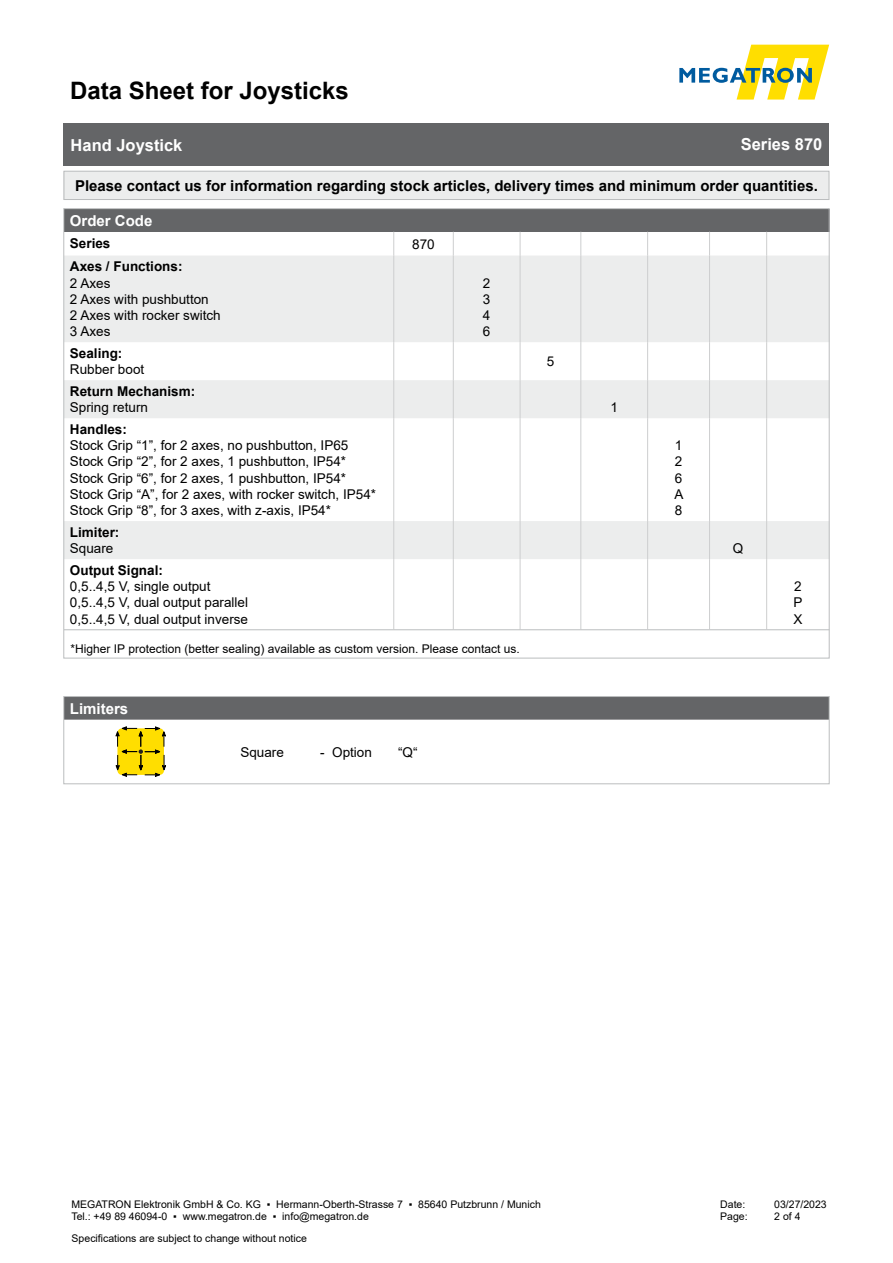
<style>
.page{position:relative;width:893px;height:1263px;background:#fff}
.page>*{position:absolute;margin:0;border:0;box-sizing:border-box;transform-origin:0 0}
.t1{font:700 24px "Arial";color:#000}
.t2{font:700 16.5px "Arial";color:#fff}
.t3{font:700 15px "Arial";color:#000}
.t4{font:700 15px "Arial";color:#fff}
.t5{font:13.5px "Arial";color:#000}
.t6{font:700 13.5px "Arial";color:#000}
.t7{font:12px "Arial";color:#000}
.t8{font:10.5px/12.6px "Arial";color:#000}
</style>
<div class="page">
<svg style="left:679px;top:45px;width:150px;height:55px"></svg>
<div style="left:64px;top:123px;width:765px;height:43px;background:#646567"></div>
<div style="left:64px;top:209px;width:765px;height:23px;background:#646567"></div>
<svg style="left:66px;top:256px;width:761px;height:303px;fill:#eceded"></svg>
<svg style="left:393px;top:232px;width:1px;height:24px"></svg>
<svg style="left:453px;top:232px;width:1px;height:24px"></svg>
<svg style="left:520px;top:232px;width:1px;height:24px"></svg>
<svg style="left:581px;top:232px;width:1px;height:24px"></svg>
<svg style="left:647px;top:232px;width:1px;height:24px"></svg>
<svg style="left:709px;top:232px;width:1px;height:24px"></svg>
<svg style="left:766px;top:232px;width:1px;height:24px"></svg>
<hr style="left:393px;top:256px;width:1px;height:86px;background:#cdcecf">
<hr style="left:453px;top:256px;width:1px;height:86px;background:#cdcecf">
<hr style="left:520px;top:256px;width:1px;height:86px;background:#cdcecf">
<hr style="left:581px;top:256px;width:1px;height:86px;background:#cdcecf">
<hr style="left:647px;top:256px;width:1px;height:86px;background:#cdcecf">
<hr style="left:709px;top:256px;width:1px;height:86px;background:#cdcecf">
<hr style="left:766px;top:256px;width:1px;height:86px;background:#cdcecf">
<hr style="left:393px;top:342px;width:1px;height:38px;background:#cdcecf">
<hr style="left:453px;top:342px;width:1px;height:38px;background:#cdcecf">
<hr style="left:520px;top:342px;width:1px;height:38px;background:#cdcecf">
<hr style="left:581px;top:342px;width:1px;height:38px;background:#cdcecf">
<hr style="left:647px;top:342px;width:1px;height:38px;background:#cdcecf">
<hr style="left:709px;top:342px;width:1px;height:38px;background:#cdcecf">
<hr style="left:766px;top:342px;width:1px;height:38px;background:#cdcecf">
<hr style="left:393px;top:380px;width:1px;height:38px;background:#cdcecf">
<hr style="left:453px;top:380px;width:1px;height:38px;background:#cdcecf">
<hr style="left:520px;top:380px;width:1px;height:38px;background:#cdcecf">
<hr style="left:581px;top:380px;width:1px;height:38px;background:#cdcecf">
<hr style="left:647px;top:380px;width:1px;height:38px;background:#cdcecf">
<hr style="left:709px;top:380px;width:1px;height:38px;background:#cdcecf">
<hr style="left:766px;top:380px;width:1px;height:38px;background:#cdcecf">
<hr style="left:393px;top:418px;width:1px;height:103px;background:#cdcecf">
<hr style="left:453px;top:418px;width:1px;height:103px;background:#cdcecf">
<hr style="left:520px;top:418px;width:1px;height:103px;background:#cdcecf">
<hr style="left:581px;top:418px;width:1px;height:103px;background:#cdcecf">
<hr style="left:647px;top:418px;width:1px;height:103px;background:#cdcecf">
<hr style="left:709px;top:418px;width:1px;height:103px;background:#cdcecf">
<hr style="left:766px;top:418px;width:1px;height:103px;background:#cdcecf">
<hr style="left:393px;top:521px;width:1px;height:38px;background:#cdcecf">
<hr style="left:453px;top:521px;width:1px;height:38px;background:#cdcecf">
<hr style="left:520px;top:521px;width:1px;height:38px;background:#cdcecf">
<hr style="left:581px;top:521px;width:1px;height:38px;background:#cdcecf">
<hr style="left:647px;top:521px;width:1px;height:38px;background:#cdcecf">
<hr style="left:709px;top:521px;width:1px;height:38px;background:#cdcecf">
<hr style="left:766px;top:521px;width:1px;height:38px;background:#cdcecf">
<hr style="left:393px;top:559px;width:1px;height:71px;background:#cdcecf">
<hr style="left:453px;top:559px;width:1px;height:71px;background:#cdcecf">
<hr style="left:520px;top:559px;width:1px;height:71px;background:#cdcecf">
<hr style="left:581px;top:559px;width:1px;height:71px;background:#cdcecf">
<hr style="left:647px;top:559px;width:1px;height:71px;background:#cdcecf">
<hr style="left:709px;top:559px;width:1px;height:71px;background:#cdcecf">
<hr style="left:766px;top:559px;width:1px;height:71px;background:#cdcecf">
<hr style="left:64px;top:629px;width:330px;height:1px;background:#bbbdbe">
<hr style="left:394px;top:629px;width:59px;height:1px;background:#bbbdbe">
<hr style="left:453px;top:629px;width:67px;height:1px;background:#bbbdbe">
<hr style="left:520px;top:629px;width:61px;height:1px;background:#bbbdbe">
<hr style="left:581px;top:629px;width:67px;height:1px;background:#bbbdbe">
<hr style="left:648px;top:629px;width:61px;height:1px;background:#bbbdbe">
<hr style="left:709px;top:629px;width:58px;height:1px;background:#bbbdbe">
<hr style="left:767px;top:629px;width:62px;height:1px;background:#bbbdbe">
<div style="left:64px;top:171px;width:765px;height:28px;background:#eceded"></div>
<div style="left:64px;top:171px;width:765px;height:29px;border:1px solid #bbbdbe"></div>
<div style="left:66px;top:698px;width:761px;height:22px;background:#646567"></div>
<svg style="left:116px;top:726px;width:50px;height:51px;background:#dec61f"></svg>
<div style="left:64px;top:696px;width:765px;height:88px;border:1px solid #bbbdbe"></div>
<h1 class="t1" style="left:70px;top:73px;width:280px">Data Sheet for Joysticks</h1>
<p class="t2" style="left:71px;top:133px;width:113px">Hand Joystick</p>
<p class="t2" style="left:741px;top:133px;width:83px">Series 870</p>
<p class="t3" style="left:75px;top:175px;width:744px">Please contact us for information regarding stock articles, delivery times and minimum order quantities.</p>
<p class="t4" style="left:70px;top:210px;width:84px">Order Code</p>
<p class="t6" style="left:70px;top:233px;width:42px">Series</p>
<p class="t5" style="left:412px;top:234px;width:24px">870</p>
<p class="t6" style="left:70px;top:257px;width:114px">Axes / Functions:</p>
<p class="t5" style="left:70px;top:273px;width:42px">2 Axes</p>
<p class="t5" style="left:70px;top:290px;width:140px">2 Axes with pushbutton</p>
<p class="t5" style="left:70px;top:306px;width:152px">2 Axes with rocker switch</p>
<p class="t5" style="left:70px;top:322px;width:42px">3 Axes</p>
<p class="t6" style="left:70px;top:344px;width:54px">Sealing:</p>
<p class="t5" style="left:70px;top:360px;width:76px">Rubber boot</p>
<p class="t5" style="left:483px;top:273px;width:9px">2</p>
<p class="t5" style="left:483px;top:290px;width:9px">3</p>
<p class="t5" style="left:483px;top:306px;width:9px">4</p>
<p class="t5" style="left:483px;top:322px;width:9px">6</p>
<p class="t5" style="left:547px;top:352px;width:9px">5</p>
<p class="t6" style="left:70px;top:382px;width:127px">Return Mechanism:</p>
<p class="t5" style="left:70px;top:398px;width:80px">Spring return</p>
<p class="t5" style="left:610px;top:398px;width:9px">1</p>
<p class="t6" style="left:70px;top:420px;width:59px">Handles:</p>
<p class="t5" style="left:70px;top:436px;width:280px">Stock Grip “1”, for 2 axes, no pushbutton, IP65</p>
<p class="t5" style="left:70px;top:452px;width:278px">Stock Grip “2”, for 2 axes, 1 pushbutton, IP54*</p>
<p class="t5" style="left:70px;top:469px;width:278px">Stock Grip “6”, for 2 axes, 1 pushbutton, IP54*</p>
<p class="t5" style="left:70px;top:485px;width:308px">Stock Grip “A”, for 2 axes, with rocker switch, IP54*</p>
<p class="t5" style="left:70px;top:501px;width:263px">Stock Grip “8”, for 3 axes, with z-axis, IP54*</p>
<p class="t5" style="left:675px;top:436px;width:9px">1</p>
<p class="t5" style="left:675px;top:452px;width:9px">2</p>
<p class="t5" style="left:675px;top:469px;width:9px">6</p>
<p class="t5" style="left:674px;top:485px;width:11px">A</p>
<p class="t5" style="left:675px;top:501px;width:9px">8</p>
<p class="t6" style="left:70px;top:523px;width:51px">Limiter:</p>
<p class="t5" style="left:70px;top:539px;width:45px">Square</p>
<p class="t5" style="left:733px;top:539px;width:12px">Q</p>
<p class="t6" style="left:70px;top:561px;width:95px">Output Signal:</p>
<p class="t5" style="left:70px;top:577px;width:142px">0,5..4,5 V, single output</p>
<p class="t5" style="left:70px;top:593px;width:180px">0,5..4,5 V, dual output parallel</p>
<p class="t5" style="left:70px;top:609px;width:180px">0,5..4,5 V, dual output inverse</p>
<p class="t7" style="left:71px;top:640px;width:451px">*Higher IP protection (better sealing) available as custom version. Please contact us.</p>
<p class="t4" style="left:70px;top:698px;width:60px">Limiters</p>
<p class="t5" style="left:240px;top:742px;width:45px">Square</p>
<p class="t5" style="left:320px;top:742px;width:53px">- Option</p>
<p class="t5" style="left:398px;top:742px;width:21px">“Q“</p>
<p class="t5" style="left:794px;top:577px;width:9px">2</p>
<p class="t5" style="left:794px;top:593px;width:11px">P</p>
<p class="t5" style="left:793px;top:610px;width:11px">X</p>
<p class="t8" style="left:71px;top:1198px;width:471px">MEGATRON Elektronik GmbH &amp; Co. KG ▪ Hermann-Oberth-Strasse 7 ▪ 85640 Putzbrunn / Munich<br>Tel.: +49 89 46094-0 ▪ www.megatron.de ▪ info@megatron.de</p>
<p class="t8" style="left:720px;top:1198px;width:27px">Date:</p>
<p class="t8" style="left:774px;top:1198px;width:54px">03/27/2023</p>
<p class="t8" style="left:720px;top:1210px;width:29px">Page:</p>
<p class="t8" style="left:774px;top:1210px;width:28px">2 of 4</p>
<p class="t8" style="left:72px;top:1232px;width:237px">Specifications are subject to change without notice</p>
</div>
